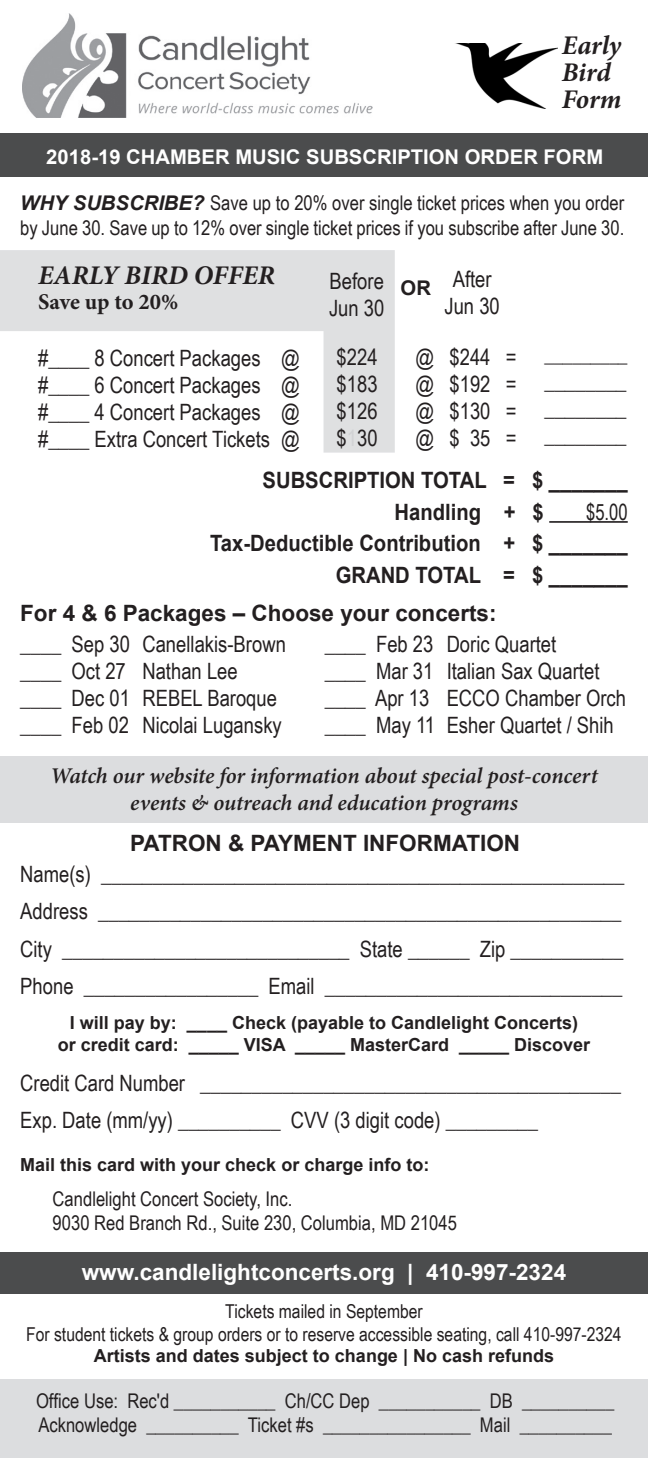
<style>
.page{position:relative;width:648px;height:1458px;background:#fff}
.page>*{position:absolute;margin:0;border:0;box-sizing:border-box;transform-origin:0 0}
.Minion_Pro{font:italic 700 27px "Minion Pro";color:#231f20}
.t1{font:22.5px "Arial Narrow";color:#231f20}
.t2{font:700 22.5px "Arial";color:#231f20;scale:.9 1}
.Minion_Pro-2{font:italic 600 22.5px "Minion Pro";letter-spacing:-.005em;color:#231f20}
.t3{font:700 22.5px "Arial";color:#231f20}
.White_Text{font:700 22.5px "Arial";color:#fff}
.Minion_Pro-3{font:700 22.5px "Minion Pro";letter-spacing:-.005em;color:#231f20}
.t4{font:22.5px "Arial Narrow";color:#231f20;scale:.9 1}
.t5{font:20.25px/24.3px "Arial Narrow";color:#231f20}
.White_Text-2{font:700 20.25px "Arial";color:#fff}
.t6{font:700 20.25px "Arial";color:#231f20}
.t7{font:19.12px "Arial Narrow";color:#231f20}
.t8{font:700 18px "Arial";color:#231f20}
.s1{font-family:"Arial";font-weight:700;font-style:italic}
.s2{color:#d1d2d4}
.s3{color:#fff}
</style>
<div class="page">
<div style="left:0;top:1253px;width:648px;height:41px;background:#4b4c4d"></div>
<img style="left:23px;top:14px;width:350px;height:103px">
<div style="left:0;top:134px;width:648px;height:43px;background:#4b4c4d"></div>
<svg style="left:0;top:250px;width:395px;height:203px;fill:#e2e3e5"></svg>
<hr style="left:549px;top:521px;width:79px;height:2px;background:#231f20">
<div style="left:0;top:756px;width:648px;height:67px;background:#dcdddf"></div>
<div style="left:0;top:1380px;width:648px;height:78px;background:#dcdddf"></div>
<img style="left:455px;top:43px;width:103px;height:66px">
<p class="Minion_Pro" style="left:562px;top:26px;width:61px">Early</p>
<p class="Minion_Pro" style="left:562px;top:53px;width:51px">Bird</p>
<p class="Minion_Pro" style="left:562px;top:80px;width:61px">Form</p>
<p class="White_Text-2" style="left:46px;top:142px;width:558px">2018-19 CHAMBER MUSIC SUBSCRIPTION ORDER FORM</p>
<p class="t5" style="left:20px;top:190px;width:606px"><span class="s1">WHY SUBSCRIBE?</span> Save up to 20% over single ticket prices when you order by June 30. Save up to 12% over single ticket prices if you subscribe after June 30.</p>
<p class="Minion_Pro" style="left:38px;top:256px;width:238px">EARLY BIRD OFFER</p>
<p class="Minion_Pro-3" style="left:38px;top:286px;width:142px">Save up to 20%</p>
<p class="t1" style="left:38px;top:342px;width:263px">#____ 8 Concert Packages @</p>
<p class="t1" style="left:38px;top:369px;width:263px">#____ 6 Concert Packages @</p>
<p class="t1" style="left:38px;top:396px;width:263px">#____ 4 Concert Packages @</p>
<p class="t1" style="left:38px;top:423px;width:263px">#____ Extra Concert Tickets @</p>
<p class="t1" style="left:330px;top:265px;width:56px">Before</p>
<p class="t1" style="left:329px;top:292px;width:57px">Jun 30</p>
<p class="t1" style="left:337px;top:341px;width:43px">$224</p>
<p class="t1" style="left:337px;top:368px;width:43px">$183</p>
<p class="t1" style="left:337px;top:395px;width:43px">$126</p>
<p class="t1" style="left:337px;top:422px;width:43px">$<span class="s2">1</span>30</p>
<p class="t6" style="left:401px;top:274px;width:32px">OR</p>
<p class="t1" style="left:453px;top:263px;width:40px">After</p>
<p class="t1" style="left:444px;top:290px;width:57px">Jun 30</p>
<p class="t1" style="left:415px;top:341px;width:103px">@ $244 =</p>
<p class="t1" style="left:415px;top:368px;width:103px">@ $192 =</p>
<p class="t1" style="left:415px;top:395px;width:103px">@ $130 =</p>
<p class="t1" style="left:415px;top:422px;width:103px">@ $<span class="s3">1</span>35 =</p>
<p class="t5" style="left:544px;top:341px;width:85px">_________</p>
<p class="t1" style="left:544px;top:364px;width:84px">________</p>
<p class="t1" style="left:544px;top:391px;width:84px">________</p>
<p class="t1" style="left:544px;top:418px;width:84px">________</p>
<p class="t2" style="left:263px;top:464px;width:407px">SUBSCRIPTION TOTAL = $ _______</p>
<p class="t2" style="left:395px;top:496px;width:167px">Handling + $</p>
<p class="t4" style="left:586px;top:495px;width:48px">$5.00</p>
<p class="t2" style="left:210px;top:528px;width:466px">Tax-Deductible Contribution + $ _______</p>
<p class="t2" style="left:336px;top:560px;width:326px">GRAND TOTAL = $ _______</p>
<p class="t3" style="left:20px;top:597px;width:478px">For 4 &amp; 6 Packages – Choose your concerts:</p>
<p class="t1" style="left:20px;top:628px;width:111px">____ Sep 30</p>
<p class="t1" style="left:20px;top:655px;width:107px">____ Oct 27</p>
<p class="t1" style="left:20px;top:682px;width:111px">____ Dec 01</p>
<p class="t1" style="left:20px;top:709px;width:110px">____ Feb 02</p>
<p class="t1" style="left:142px;top:628px;width:145px">Canellakis-Brown</p>
<p class="t1" style="left:142px;top:655px;width:97px">Nathan Lee</p>
<p class="t1" style="left:142px;top:682px;width:136px">REBEL Baroque</p>
<p class="t1" style="left:142px;top:709px;width:141px">Nicolai Lugansky</p>
<p class="t1" style="left:325px;top:628px;width:110px">____ Feb 23</p>
<p class="t1" style="left:325px;top:655px;width:110px">____ Mar 31</p>
<p class="t1" style="left:325px;top:682px;width:106px">____ Apr 13</p>
<p class="t1" style="left:325px;top:709px;width:112px">____ May 11</p>
<p class="t1" style="left:447px;top:628px;width:111px">Doric Quartet</p>
<p class="t1" style="left:447px;top:655px;width:154px">Italian Sax Quartet</p>
<p class="t1" style="left:447px;top:682px;width:181px">ECCO Chamber Orch</p>
<p class="t1" style="left:447px;top:709px;width:169px">Esher Quartet / Shih</p>
<p class="Minion_Pro-2" style="left:50px;top:760px;width:549px">Watch our website for information about special post-concert</p>
<p class="Minion_Pro-2" style="left:130px;top:787px;width:389px">events &amp; outreach and education programs</p>
<p class="t3" style="left:130px;top:827px;width:392px">PATRON &amp; PAYMENT INFORMATION</p>
<p class="t1" style="left:20px;top:858px;width:606px">Name(s) ___________________________________________________</p>
<p class="t1" style="left:20px;top:895px;width:603px">Address ___________________________________________________</p>
<p class="t1" style="left:20px;top:932px;width:605px">City ____________________________ State ______ Zip ___________</p>
<p class="t1" style="left:20px;top:969px;width:604px">Phone _________________ Email _____________________________</p>
<p class="t8" style="left:70px;top:1010px;width:510px">I will pay by: ____ Check (payable to Candlelight Concerts)</p>
<p class="t8" style="left:58px;top:1032px;width:534px">or credit card: _____ VISA _____ MasterCard _____ Discover</p>
<p class="t1" style="left:20px;top:1067px;width:602px">Credit Card Number _________________________________________</p>
<p class="t1" style="left:20px;top:1104px;width:519px">Exp. Date (mm/yy) __________ CVV (3 digit code) _________</p>
<p class="t8" style="left:20px;top:1152px;width:411px">Mail this card with your check or charge info to:</p>
<p class="t5" style="left:53px;top:1186px;width:241px">Candlelight Concert Society, Inc.</p>
<p class="t5" style="left:53px;top:1210px;width:406px">9030 Red Branch Rd., Suite 230, Columbia, MD 21045</p>
<p class="White_Text" style="left:82px;top:1257px;width:486px">www.candlelightconcerts.org | 410-997-2324</p>
<p class="t7" style="left:225px;top:1297px;width:199px">Tickets mailed in September</p>
<p class="t7" style="left:26px;top:1320px;width:597px">For student tickets &amp; group orders or to reserve accessible seating, call 410-997-2324</p>
<p class="t8" style="left:94px;top:1343px;width:462px">Artists and dates subject to change | No cash refunds</p>
<p class="t5" style="left:36px;top:1388px;width:580px">Office Use: Rec'd ___________ Ch/CC Dep ___________ DB __________</p>
<p class="t5" style="left:38px;top:1412px;width:575px">Acknowledge __________ Ticket #s ________________ Mail __________</p>
</div>
